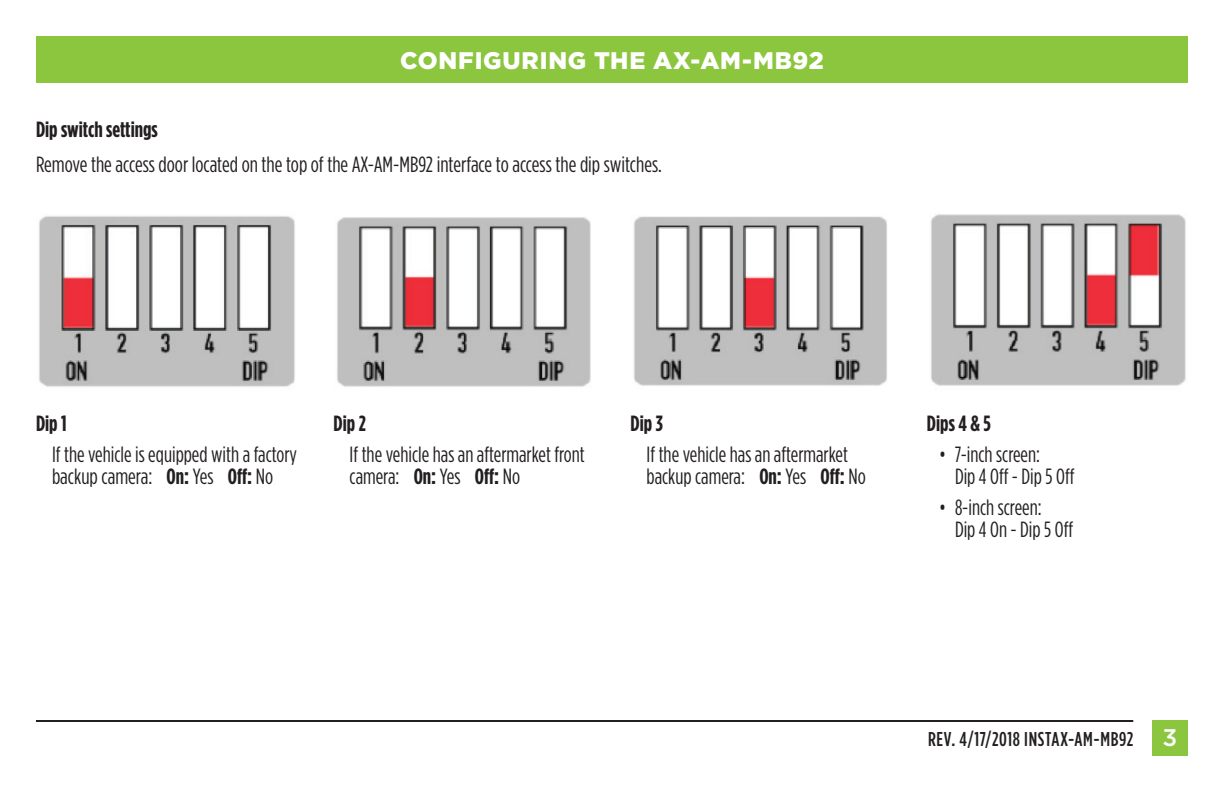
<style>
.page{position:relative;width:1224px;height:792px;background:#fff}
.page>*{position:absolute;margin:0;border:0;box-sizing:border-box;transform-origin:0 0}
.t1{font:900 24px "Gotham";letter-spacing:.035em;color:#fff}
.t2{font:22px/22px "Gotham Condensed";color:#231f20}
.t3{font:700 22px "Gotham Condensed";color:#231f20}
.t4{font:500 20px "Gotham Condensed";letter-spacing:.03em;color:#231f20}
.s1{font-weight:700}
.s2{font-family:"Gotham";font-size:24px;color:#fff}
</style>
<div class="page">
<div style="left:36px;top:36px;width:1152px;height:46px;background:#8bc63e"></div>
<div style="left:1152px;top:720px;width:36px;height:36px;background:#8bc63e"></div>
<hr style="left:36px;top:720px;width:1097px;height:2px;background:#231f20">
<img style="left:39px;top:216px;width:256px;height:171px">
<img style="left:634px;top:216px;width:253px;height:170px">
<img style="left:931px;top:214px;width:255px;height:172px">
<img style="left:337px;top:217px;width:254px;height:170px">
<p class="t1" style="left:400px;top:47px;width:425px">CONFIGURING THE AX-AM-MB92</p>
<p class="t3" style="left:36px;top:116px;width:123px">Dip switch settings</p>
<p class="t2" style="left:36px;top:152px;width:627px">Remove the access door located on the top of the AX-AM-MB92 interface to access the dip switches.</p>
<p class="t3" style="left:36px;top:411px;width:32px">Dip 1</p>
<p class="t2" style="left:52px;top:443px;width:247px">If the vehicle is equipped with a factory backup camera: <span class="s1">On:</span> Yes <span class="s1">Off:</span> No</p>
<p class="t3" style="left:334px;top:411px;width:34px">Dip 2</p>
<p class="t2" style="left:350px;top:443px;width:237px">If the vehicle has an aftermarket front camera: <span class="s1">On:</span> Yes <span class="s1">Off:</span> No</p>
<p class="t3" style="left:631px;top:411px;width:34px">Dip 3</p>
<p class="t2" style="left:647px;top:443px;width:221px">If the vehicle has an aftermarket backup camera: <span class="s1">On:</span> Yes <span class="s1">Off:</span> No</p>
<p class="t3" style="left:927px;top:411px;width:65px">Dips 4 &amp; 5</p>
<p class="t2" style="left:955px;top:443px;width:121px;text-indent:-16px">• 7-inch screen:<br>Dip 4 Off - Dip 5 Off</p>
<p class="t2" style="left:955px;top:496px;width:120px;text-indent:-16px">• 8-inch screen:<br>Dip 4 On - Dip 5 Off</p>
<p class="t4" style="left:928px;top:728px;width:251px">REV. 4/17/2018 INSTAX-AM-MB92 <span class="s2">3</span></p>
</div>
